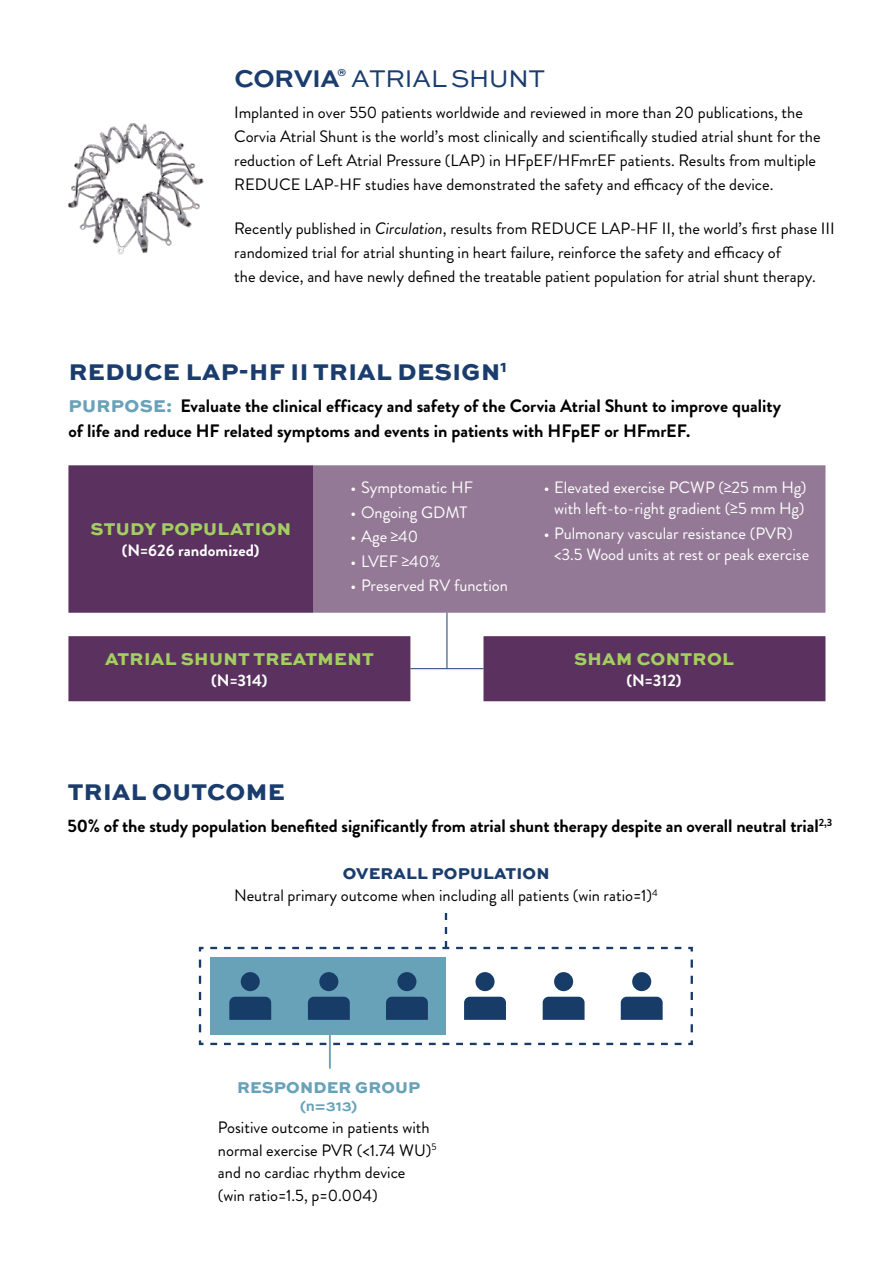
<style>
.page{position:relative;width:893px;height:1263px;background:#fff}
.page>*{position:absolute;margin:0;border:0;box-sizing:border-box;transform-origin:0 0}
.t1{font:25.5px "Sweet Sans Pro";letter-spacing:-.03em;color:#1b3d6d}
.t2{font:800 24px "Sweet Sans Pro";letter-spacing:.02em;color:#1b3d6d}
.t3{font:700 18px/25.5px "Brandon Grotesque";color:#000}
.t4{font:800 18px "Sweet Sans Pro";letter-spacing:.02em;color:#a2cf5f}
.t5{font:16.5px/24px "Brandon Grotesque";color:#000}
.t6{font:16.5px/21px "Brandon Grotesque";color:#fff;text-align:center}
.t7{font:700 16.5px "Brandon Grotesque";color:#fff}
.t8{font:800 16.5px "Sweet Sans Pro";letter-spacing:.01em;color:#1b3d6d}
.t9{font:800 16.5px "Sweet Sans Pro";letter-spacing:.01em;color:#68a2b8}
.t10{font:700 15px "Sweet Sans Pro";color:#68a2b8}
.s1{font-weight:700}
.s2{font-style:italic}
.s3{font-family:"Sweet Sans Pro";font-weight:800;color:#68a2b8}
</style>
<div class="page">
<hr style="left:892px;top:151px;width:1px;height:407px;background:#cae5eb">
<img style="left:67px;top:123px;width:137px;height:132px">
<div style="left:68px;top:636px;width:342px;height:65px;background:#5b325f"></div>
<div style="left:483px;top:636px;width:342px;height:65px;background:#5b325f"></div>
<hr style="left:447px;top:603px;width:1px;height:65px;background:#1b3d6d">
<hr style="left:410px;top:668px;width:73px;height:1px;background:#1b3d6d">
<div style="left:68px;top:465px;width:245px;height:148px;background:#5b325f"></div>
<div style="left:313px;top:465px;width:512px;height:148px;background:#947996"></div>
<svg style="left:198px;top:913px;width:495px;height:133px"></svg>
<hr style="left:329px;top:1032px;width:2px;height:36px;background:#68a2b8">
<h1 class="t1" style="left:234px;top:60px;width:312px"><span class="s1">CORVIA</span><sup>®</sup> ATRIAL SHUNT</h1>
<p class="t5" style="left:234px;top:100px;width:588px">Implanted in over 550 patients worldwide and reviewed in more than 20 publications, the Corvia Atrial Shunt is the world’s most clinically and scientifically studied atrial shunt for the reduction of Left Atrial Pressure (LAP) in HFpEF/HFmrEF patients. Results from multiple REDUCE LAP-HF studies have demonstrated the safety and efficacy of the device.</p>
<p class="t5" style="left:234px;top:217px;width:602px">Recently published in <span class="s2">Circulation</span>, results from REDUCE LAP-HF II, the world’s first phase III randomized trial for atrial shunting in heart failure, reinforce the safety and efficacy of<br>the device, and have newly defined the treatable patient population for atrial shunt therapy.</p>
<h2 class="t2" style="left:69px;top:353px;width:440px">REDUCE LAP-HF II TRIAL DESIGN<sup>1</sup></h2>
<p class="t3" style="left:68px;top:393px;width:714px"><span class="s3">PURPOSE:</span> Evaluate the clinical efficacy and safety of the Corvia Atrial Shunt to improve quality of life and reduce HF related symptoms and events in patients with HFpEF or HFmrEF.</p>
<p class="t4" style="left:90px;top:515px;width:202px">STUDY POPULATION</p>
<p class="t7" style="left:122px;top:539px;width:139px">(N=626 randomized)</p>
<p class="t6" style="left:351px;top:477px;width:124px">• Symptomatic HF</p>
<p class="t6" style="left:351px;top:502px;width:118px">• Ongoing GDMT</p>
<p class="t6" style="left:351px;top:526px;width:69px">• Age ≥40</p>
<p class="t6" style="left:351px;top:551px;width:91px">• LVEF ≥40%</p>
<p class="t6" style="left:351px;top:575px;width:159px">• Preserved RV function</p>
<p class="t4" style="left:105px;top:645px;width:270px">ATRIAL SHUNT TREATMENT</p>
<p class="t7" style="left:211px;top:669px;width:58px">(N=314)</p>
<p class="t6" style="left:544px;top:477px;width:264px">• Elevated exercise PCWP (≥25 mm Hg) with left-to-right gradient (≥5 mm Hg)</p>
<p class="t6" style="left:554px;top:523px;width:257px;text-align:left;text-indent:-10px">• Pulmonary vascular resistance (PVR) &lt;3.5 Wood units at rest or peak exercise</p>
<p class="t4" style="left:574px;top:645px;width:161px">SHAM CONTROL</p>
<p class="t7" style="left:626px;top:669px;width:57px">(N=312)</p>
<h2 class="t2" style="left:68px;top:773px;width:219px">TRIAL OUTCOME</h2>
<p class="t3" style="left:68px;top:813px;width:766px">50% of the study population benefited significantly from atrial shunt therapy despite an overall neutral trial<sup>2,3</sup></p>
<p class="t8" style="left:343px;top:860px;width:208px">OVERALL POPULATION</p>
<p class="t5" style="left:234px;top:884px;width:425px">Neutral primary outcome when including all patients (win ratio=1)<sup>4</sup></p>
<p class="t9" style="left:237px;top:1074px;width:185px">RESPONDER GROUP</p>
<p class="t10" style="left:300px;top:1094px;width:59px">(n=313)</p>
<p class="t5" style="left:218px;top:1116px;width:220px;line-height:22.5px">Positive outcome in patients with normal exercise PVR (&lt;1.74 WU)<sup>5 </sup>and no cardiac rhythm device<br>(win ratio=1.5, p=0.004)</p>
</div>
